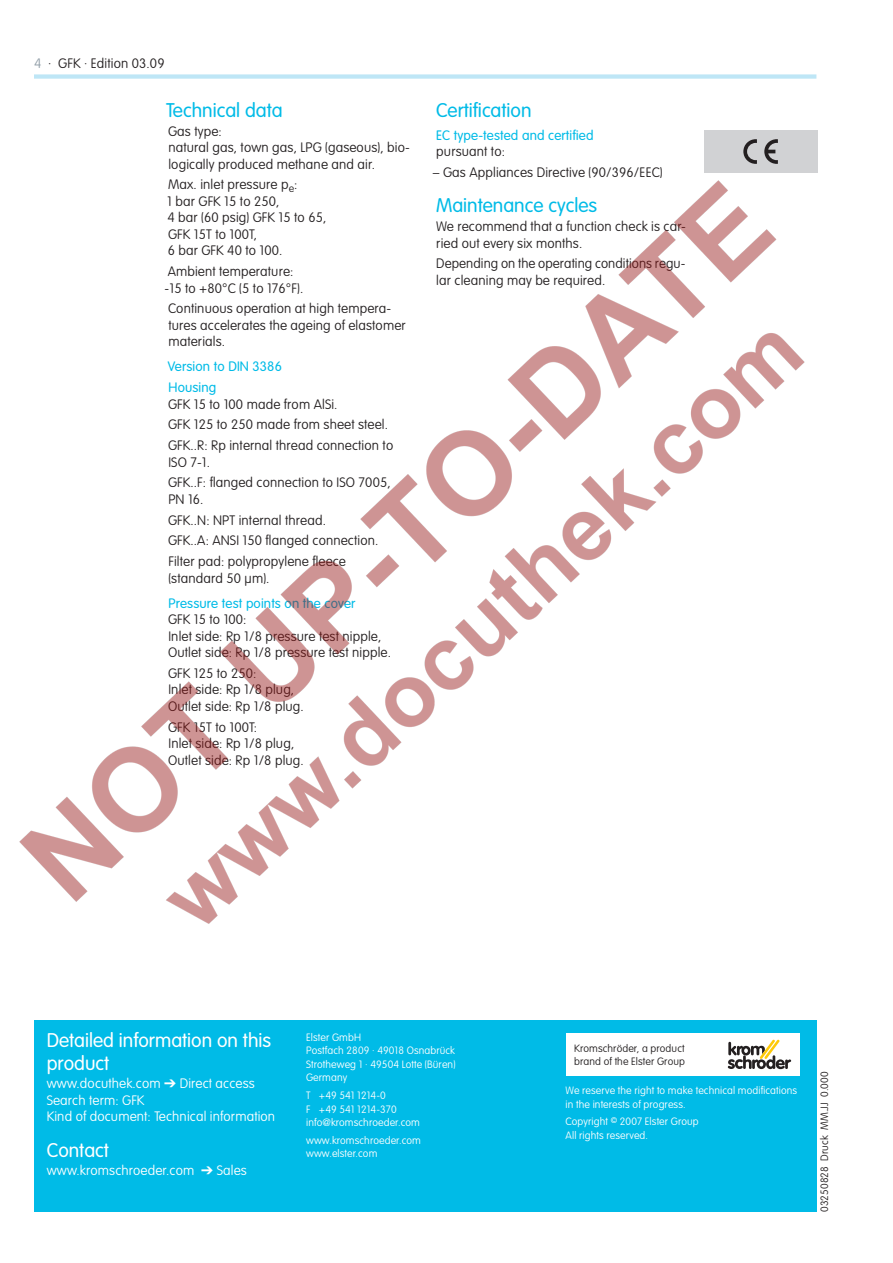
<style>
.page{position:relative;width:893px;height:1263px;background:#fff}
.page>*{position:absolute;margin:0;border:0;box-sizing:border-box;transform-origin:0 0}
.t1{font:300 19.5px "VAG Rounded Std";color:#00bbe7}
.t2{font:300 19.5px/22.5px "VAG Rounded Std";color:#fff}
.t3{font:100 13.5px/16.5px "VAG Rounded Std";letter-spacing:.01em;color:#231f20}
.t4{font:100 13.5px/16.5px "VAG Rounded Std";letter-spacing:.01em;color:#fff}
.t5{font:300 13.5px/20.7px "VAG Rounded Std";letter-spacing:.01em;color:#00bbe7}
.t6{font:100 10.5px/13.5px "VAG Rounded Std";letter-spacing:.01em;color:#fff}
.t7{font:100 10.5px/13.5px "VAG Rounded Std";letter-spacing:.01em;color:#231f20}
.s1{color:#909da7}
</style>
<div class="page">
<img style="left:19px;top:74px;width:799px;height:1138px">
<svg style="left:202px;top:1167px;width:11px;height:7px"></svg>
<p class="t3" style="left:34px;top:56px;width:132px"><span class="s1">4</span> · GFK · Edition 03.09</p>
<h1 class="t1" style="left:166px;top:99px;width:118px">Technical data</h1>
<p class="t3" style="left:168px;top:123px;width:243px">Gas type:<br>natural gas, town gas, LPG (gaseous), bio&shy;logically produced methane and air.</p>
<p class="t3" style="left:167px;top:177px;width:161px">Max. inlet pressure p<sub>e</sub>:<br>1 bar GFK 15 to 250,<br>4 bar (60 psig) GFK 15 to 65,<br>GFK 15T to 100T,<br>6 bar GFK 40 to 100.</p>
<p class="t3" style="left:165px;top:264px;width:140px">Ambient temperature: -15 to +80°C (5 to 176°F).</p>
<p class="t3" style="left:168px;top:301px;width:239px">Continuous operation at high tempera&shy;tures accelerates the ageing of elastomer materials.</p>
<p class="t5" style="left:168px;top:357px;width:116px">Version to DIN 3386<br>Housing</p>
<p class="t3" style="left:168px;top:394px;width:227px;line-height:20.7px">GFK 15 to 100 made from AlSi.<br>GFK 125 to 250 made from sheet steel.<br>GFK..R: Rp internal thread connection to</p>
<p class="t3" style="left:168px;top:452px;width:224px;line-height:20.7px">ISO 7-1.<br>GFK..F: flanged connection to ISO 7005,</p>
<p class="t3" style="left:168px;top:489px;width:212px;line-height:20.7px">PN 16.<br>GFK..N: NPT internal thread.<br>GFK..A: ANSI 150 flanged connection.<br>Filter pad: polypropylene fleece</p>
<p class="t3" style="left:168px;top:570px;width:103px">(standard 50 µm).</p>
<p class="t5" style="left:169px;top:593px;width:188px">Pressure test points on the cover</p>
<p class="t3" style="left:168px;top:612px;width:224px">GFK 15 to 100:<br>Inlet side: Rp 1/8 pressure test nipple,<br>Outlet side: Rp 1/8 pressure test nipple.</p>
<p class="t3" style="left:168px;top:665px;width:137px">GFK 125 to 250:<br>Inlet side: Rp 1/8 plug,<br>Outlet side: Rp 1/8 plug.</p>
<p class="t3" style="left:168px;top:719px;width:137px">GFK 15T to 100T:<br>Inlet side: Rp 1/8 plug,<br>Outlet side: Rp 1/8 plug.</p>
<h1 class="t1" style="left:436px;top:99px;width:97px">Certification</h1>
<p class="t5" style="left:436px;top:125px;width:159px">EC type-tested and certified</p>
<p class="t3" style="left:436px;top:144px;width:70px">pursuant to:</p>
<p class="t3" style="left:433px;top:165px;width:231px">– Gas Appliances Directive (90/396/EEC)</p>
<h1 class="t1" style="left:436px;top:194px;width:163px">Maintenance cycles</h1>
<p class="t3" style="left:436px;top:219px;width:251px">We recommend that a function check is car&shy;ried out every six months.</p>
<p class="t3" style="left:436px;top:256px;width:251px">Depending on the operating conditions regu&shy;lar cleaning may be required.</p>
<h1 class="t2" style="left:47px;top:1030px;width:226px">Detailed information on this product</h1>
<p class="t4" style="left:47px;top:1076px;width:230px">www.docuthek.com ➔ Direct access<br>Search term: GFK<br>Kind of document: Technical information</p>
<h1 class="t2" style="left:47px;top:1139px;width:64px">Contact</h1>
<p class="t4" style="left:47px;top:1163px;width:149px">www.kromschroeder.com</p>
<p class="t4" style="left:217px;top:1163px;width:32px">Sales</p>
<p class="t6" style="left:306px;top:1031px;width:151px">Elster GmbH<br>Postfach 2809 · 49018 Osnabrück<br>Strotheweg 1 · 49504 Lotte (Büren)<br>Germany</p>
<p class="t6" style="left:306px;top:1089px;width:115px">T +49 541 1214-0<br>F +49 541 1214-370 info@kromschroeder.com</p>
<p class="t6" style="left:306px;top:1134px;width:116px">www.kromschroeder.com www.elster.com</p>
<p class="t7" style="left:574px;top:1041px;width:112px">Kromschröder, a product brand of the Elster Group</p>
<p class="t6" style="left:566px;top:1084px;width:233px">We reserve the right to make technical modifications in the interests of progress.</p>
<p class="t6" style="left:566px;top:1115px;width:135px">Copyright <sup>©</sup> 2007 Elster Group<br>All rights reserved.</p>
<p class="t7" style="left:818px;top:1212px;width:142px;rotate:-90deg">03250828 Druck MM.JJ 0.000</p>
</div>
